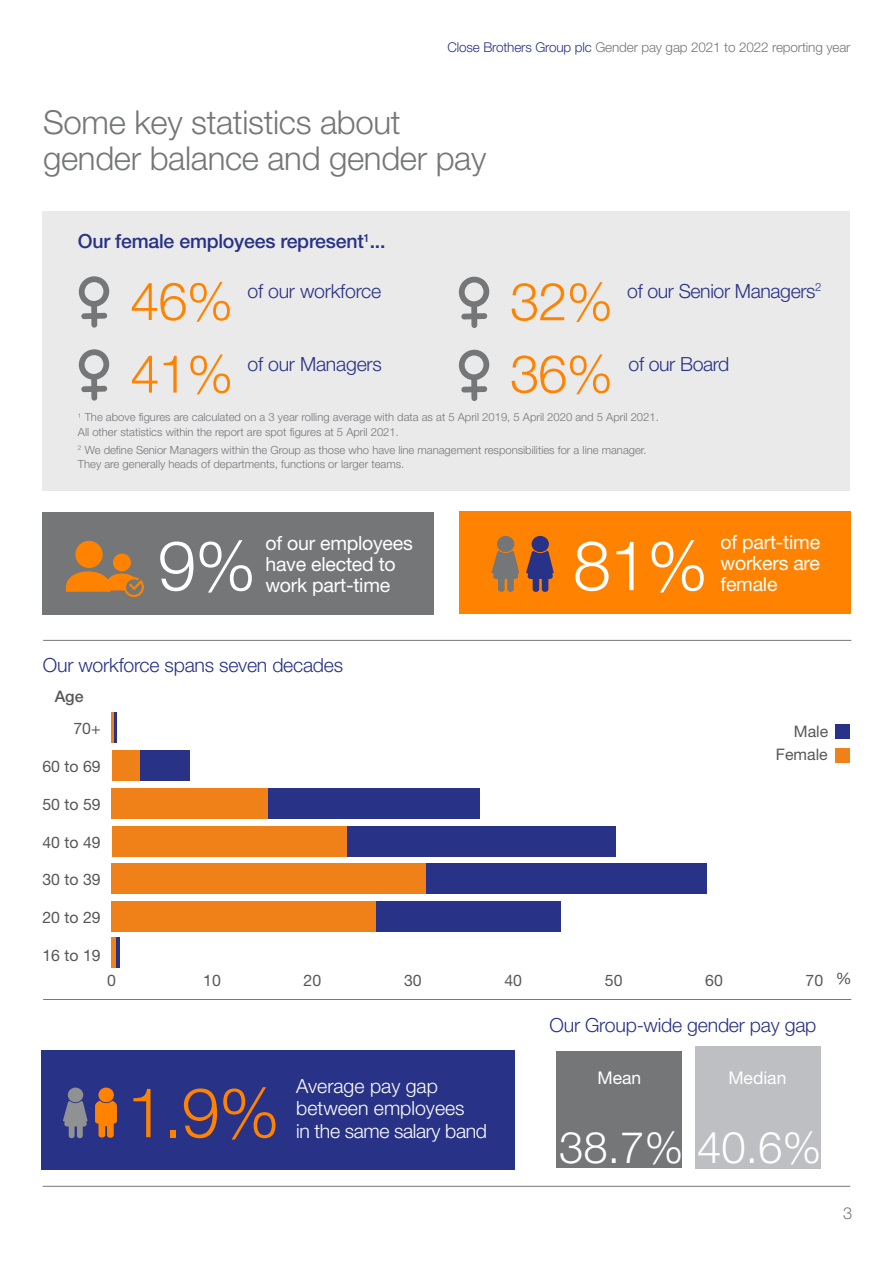
<style>
.page{position:relative;width:893px;height:1263px;background:#fff}
.page>*{position:absolute;margin:0;border:0;box-sizing:border-box;transform-origin:0 0}
.t1{font:300 69px "Helvetica Neue LT Std";color:#fff}
.t2{font:300 69px "Helvetica Neue LT Std";color:#ff8200}
.t3{font:300 52.5px "Helvetica Neue LT Std";letter-spacing:-.02em;color:#ff8200}
.t4{font:300 43.8px "Helvetica Neue LT Std";color:#fff}
.t5{font:300 33px/36px "Helvetica Neue LT Std";letter-spacing:-.01em;color:#747678}
.t6{font:300 19.5px "Helvetica Neue LT Std";letter-spacing:-.01em;color:#283286}
.t7{font:19.5px/21px "Helvetica Neue LT Std";letter-spacing:-.01em;color:#fff}
.t8{font:300 19.5px/22.5px "Helvetica Neue LT Std";color:#fff}
.t9{font:500 19.5px "Helvetica Neue LT Std";letter-spacing:-.01em;color:#283286}
.t10{font:17.55px "Helvetica Neue LT Std";color:#fff}
.t11{font:300 16.5px "Helvetica Neue LT Std";color:#747678}
.t12{font:15.9px/22.2px "Helvetica Neue LT Std";color:#575856;text-align:right}
.t13{font:500 15.9px "Helvetica Neue LT Std";color:#575856}
.t14{font:300 13.5px "Helvetica Neue LT Std";letter-spacing:-.01em;color:#747678}
.t15{font:300 11.25px/14.2px "Helvetica Neue LT Std";color:#747678}
.s1{color:#283286}
</style>
<div class="page">
<div style="left:459px;top:511px;width:391px;height:103px;background:#ff8200"></div>
<div style="left:43px;top:512px;width:391px;height:102px;background:#747678"></div>
<div style="left:113px;top:553px;width:18px;height:18px;background:#ff8200;border-radius:50%"></div>
<svg style="left:66px;top:571px;width:78px;height:26px"></svg>
<div style="left:75px;top:541px;width:28px;height:27px;background:#ff8200;border-radius:50%"></div>
<hr style="left:43px;top:1186px;width:807px;height:1px;background:#747678">
<hr style="left:43px;top:999px;width:808px;height:1px;background:#747678">
<svg style="left:491px;top:536px;width:63px;height:56px"></svg>
<hr style="left:43px;top:640px;width:808px;height:1px;background:#747678">
<hr style="left:116px;top:938px;width:4px;height:30px;background:#283286">
<hr style="left:114px;top:713px;width:2px;height:30px;background:#283286">
<div style="left:139px;top:750px;width:51px;height:31px;background:#283286"></div>
<div style="left:268px;top:788px;width:212px;height:30px;background:#283286"></div>
<div style="left:347px;top:826px;width:269px;height:30px;background:#283286"></div>
<div style="left:426px;top:864px;width:281px;height:30px;background:#283286"></div>
<div style="left:376px;top:901px;width:185px;height:31px;background:#283286"></div>
<hr style="left:112px;top:713px;width:2px;height:30px;background:#f08119">
<div style="left:112px;top:750px;width:27px;height:31px;background:#f08119"></div>
<div style="left:112px;top:788px;width:156px;height:30px;background:#f08119"></div>
<div style="left:112px;top:826px;width:235px;height:30px;background:#f08119"></div>
<div style="left:112px;top:864px;width:314px;height:30px;background:#f08119"></div>
<div style="left:112px;top:901px;width:264px;height:31px;background:#f08119"></div>
<hr style="left:112px;top:938px;width:4px;height:30px;background:#f08119">
<div style="left:836px;top:724px;width:14px;height:15px;background:#283286"></div>
<div style="left:836px;top:748px;width:14px;height:14px;background:#f08119"></div>
<div style="left:41px;top:1051px;width:473px;height:119px;background:#283286"></div>
<svg style="left:63px;top:1087px;width:25px;height:51px"></svg>
<svg style="left:95px;top:1087px;width:22px;height:51px"></svg>
<div style="left:43px;top:212px;width:807px;height:279px;background:#eaeaeb"></div>
<svg style="left:79px;top:276px;width:30px;height:52px"></svg>
<svg style="left:79px;top:349px;width:30px;height:52px"></svg>
<svg style="left:459px;top:277px;width:30px;height:51px"></svg>
<svg style="left:459px;top:350px;width:30px;height:51px"></svg>
<div style="left:695px;top:1046px;width:126px;height:122px;background:#bebfc2"></div>
<div style="left:556px;top:1052px;width:125px;height:116px;background:#747678"></div>
<p class="t14" style="left:447px;top:39px;width:405px"><span class="s1">Close Brothers Group plc</span> Gender pay gap 2021 to 2022 reporting year</p>
<h3 class="t5" style="left:43px;top:104px;width:445px">Some key statistics about gender balance and gender pay</h3>
<h3 class="t9" style="left:78px;top:230px;width:309px">Our female employees represent<sup>1</sup>...</h3>
<h2 class="t3" style="left:130px;top:269px;width:104px">46%</h2>
<h3 class="t6" style="left:247px;top:279px;width:135px">of our workforce</h3>
<h2 class="t3" style="left:130px;top:342px;width:104px">41%</h2>
<h3 class="t6" style="left:247px;top:352px;width:136px">of our Managers</h3>
<h2 class="t3" style="left:510px;top:269px;width:104px">32%</h2>
<h3 class="t6" style="left:627px;top:279px;width:196px">of our Senior Managers<sup>2</sup></h3>
<h2 class="t3" style="left:510px;top:342px;width:104px">36%</h2>
<h3 class="t6" style="left:629px;top:352px;width:102px">of our Board</h3>
<p class="t15" style="left:78px;top:410px;width:582px"><sup>1</sup> The above figures are calculated on a 3 year rolling average with data as at 5 April 2019, 5 April 2020 and 5 April 2021.<br>All other statistics within the report are spot figures at 5 April 2021.</p>
<p class="t15" style="left:78px;top:443px;width:570px"><sup>2</sup> We define Senior Managers within the Group as those who have line management responsibilities for a line manager.<br>They are generally heads of departments, functions or larger teams.</p>
<h3 class="t7" style="left:265px;top:532px;width:149px">of our employees have elected to work part-time</h3>
<h3 class="t7" style="left:720px;top:531px;width:101px;text-align:justify">of part-time workers are female</h3>
<h1 class="t1" style="left:158px;top:523px;width:100px">9%</h1>
<h1 class="t1" style="left:573px;top:523px;width:137px">81%</h1>
<h3 class="t6" style="left:43px;top:653px;width:302px">Our workforce spans seven decades</h3>
<h3 class="t13" style="left:55px;top:687px;width:30px">Age</h3>
<h3 class="t12" style="left:73px;top:717px;width:29px">70+</h3>
<h3 class="t12" style="left:776px;top:720px;width:54px">Male<br>Female</h3>
<h3 class="t12" style="left:42px;top:755px;width:60px">60 to 69</h3>
<h3 class="t12" style="left:42px;top:793px;width:60px">50 to 59</h3>
<h3 class="t12" style="left:42px;top:831px;width:60px">40 to 49</h3>
<h3 class="t12" style="left:42px;top:868px;width:60px">30 to 39</h3>
<h3 class="t12" style="left:42px;top:906px;width:60px">20 to 29</h3>
<h3 class="t12" style="left:42px;top:944px;width:60px">16 to 19</h3>
<h3 class="t12" style="left:107px;top:968px;width:10px">0</h3>
<h3 class="t12" style="left:203px;top:968px;width:19px">10</h3>
<h3 class="t12" style="left:304px;top:968px;width:19px">20</h3>
<h3 class="t12" style="left:404px;top:968px;width:19px">30</h3>
<h3 class="t12" style="left:504px;top:968px;width:19px">40</h3>
<h3 class="t12" style="left:605px;top:968px;width:19px">50</h3>
<h3 class="t12" style="left:705px;top:968px;width:19px">60</h3>
<h3 class="t12" style="left:806px;top:968px;width:19px">70</h3>
<h1 class="t2" style="left:127px;top:1070px;width:155px">1.9%</h1>
<h3 class="t8" style="left:296px;top:1074px;width:192px">Average pay gap between employees<br>in the same salary band</h3>
<h3 class="t6" style="left:549px;top:1013px;width:268px">Our Group-wide gender pay gap</h3>
<h3 class="t10" style="left:597px;top:1067px;width:45px">Mean</h3>
<h3 class="t10" style="left:728px;top:1067px;width:60px">Median</h3>
<h3 class="t4" style="left:559px;top:1120px;width:264px">38.7% 40.6%</h3>
<h3 class="t12" style="left:836px;top:967px;width:17px">%</h3>
<h3 class="t11" style="left:843px;top:1203px;width:11px">3</h3>
</div>
